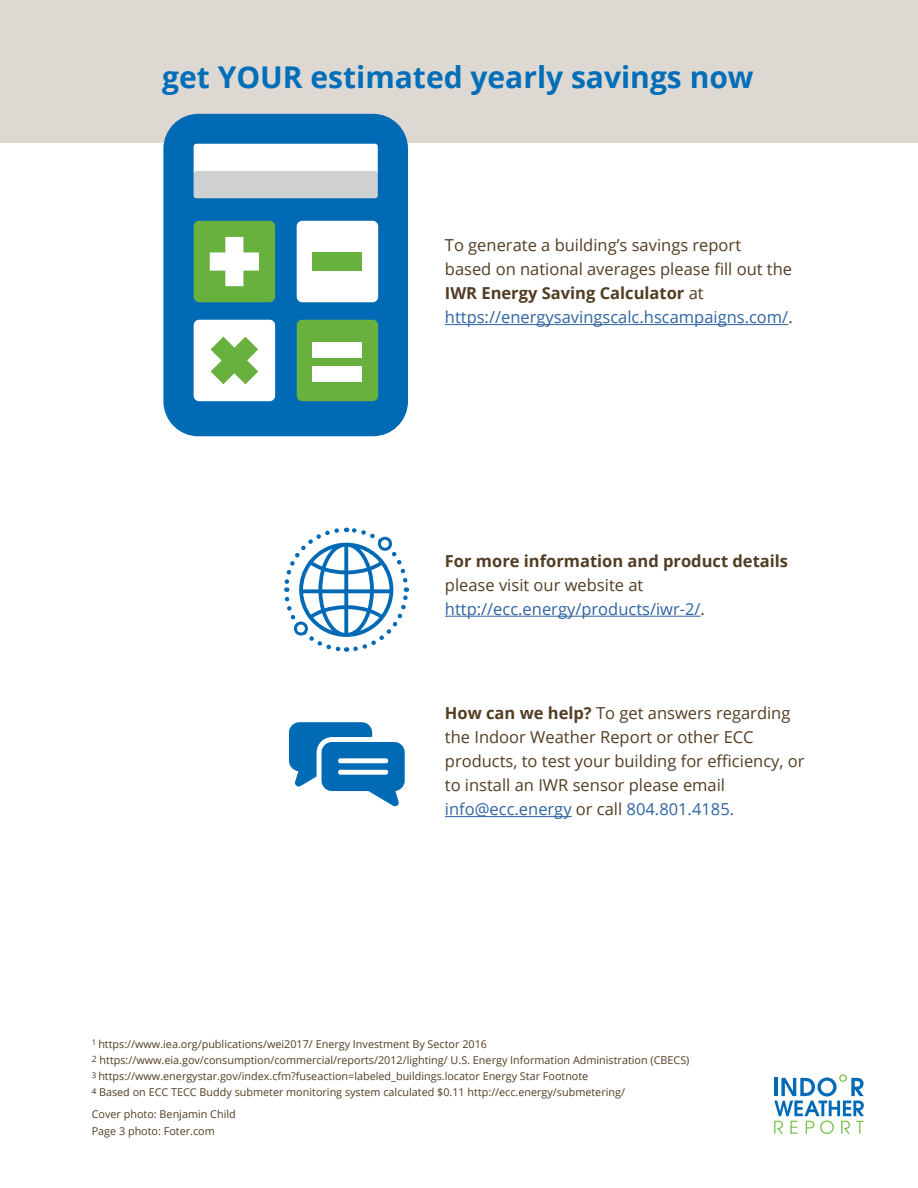
<style>
.page{position:relative;width:918px;height:1188px;background:#fff}
.page>*{position:absolute;margin:0;border:0;box-sizing:border-box;transform-origin:0 0}
.t1{font:700 30px "Open Sans";color:#006eb8}
.t2{font:16.5px/24px "Open Sans";color:#523d23}
.t3{font:16.5px/24px "Open Sans";color:#2f63a2}
.t4{font:700 16.5px "Open Sans";color:#523d23}
.t5{font:10.8px/16.2px "Open Sans";color:#523d23}
.s1{font-weight:700}
.s2{color:#2f63a2}
.s3{color:#523d23}
</style>
<div class="page">
<svg style="left:774px;top:1078px;width:90px;height:56px"></svg>
<div style="left:839px;top:1074px;width:8px;height:8px;border:1px solid #75c044;border-radius:50%"></div>
<hr style="left:445px;top:324px;width:343px;height:1px;background:#2f63a2">
<hr style="left:445px;top:616px;width:256px;height:1px;background:#2f63a2">
<hr style="left:445px;top:816px;width:127px;height:1px;background:#2f63a2">
<div style="left:0;top:0;width:918px;height:143px;background:#ded8d2"></div>
<svg style="left:289px;top:722px;width:116px;height:85px"></svg>
<div style="left:163px;top:114px;width:245px;height:322px;background:#006ab5;border-radius:35px"></div>
<div style="left:194px;top:144px;width:184px;height:54px;background:#fff;border-radius:3px"></div>
<div style="left:297px;top:221px;width:81px;height:81px;background:#fff;border-radius:6px"></div>
<div style="left:194px;top:221px;width:81px;height:81px;background:#68b13e;border-radius:6px"></div>
<svg style="left:210px;top:237px;width:49px;height:49px"></svg>
<div style="left:313px;top:252px;width:49px;height:19px;background:#68b13e"></div>
<div style="left:194px;top:320px;width:81px;height:81px;background:#fff;border-radius:6px"></div>
<svg style="left:211px;top:337px;width:47px;height:47px"></svg>
<div style="left:297px;top:320px;width:81px;height:81px;background:#68b13e;border-radius:6px"></div>
<div style="left:313px;top:366px;width:49px;height:16px;background:#fff"></div>
<div style="left:313px;top:342px;width:49px;height:16px;background:#fff"></div>
<div style="left:194px;top:171px;width:184px;height:27px;background:#ced0d1;border-radius:3px"></div>
<svg style="left:284px;top:527px;width:126px;height:125px"></svg>
<div style="left:379px;top:538px;width:12px;height:11px;background:#fff;border-radius:50%"></div>
<div style="left:378px;top:537px;width:14px;height:14px;border:3px solid #006ab6;border-radius:50%"></div>
<div style="left:295px;top:623px;width:11px;height:11px;background:#fff;border-radius:50%"></div>
<div style="left:294px;top:622px;width:14px;height:14px;border:3px solid #006ab6;border-radius:50%"></div>
<h1 class="t1" style="left:162px;top:56px;width:593px">get YOUR estimated yearly savings now</h1>
<h2 class="t2" style="left:445px;top:233px;width:349px">To generate a building’s savings report<br>based on national averages please fill out the <span class="s1">IWR Energy Saving Calculator</span> at <span class="s2">https://energysavingscalc.hscampaigns.com/</span>.</h2>
<h2 class="t4" style="left:445px;top:549px;width:345px">For more information and product details</h2>
<h2 class="t3" style="left:445px;top:573px;width:262px"><span class="s3">please visit our website at </span>http://ecc.energy/products/iwr-2/<span class="s3">.</span></h2>
<h2 class="t2" style="left:445px;top:701px;width:361px"><span class="s1">How can we help?</span> To get answers regarding the Indoor Weather Report or other ECC products, to test your building for efficiency, or to install an IWR sensor please email <span class="s2">info@ecc.energy</span> or call <span class="s2">804.801.4185.</span></h2>
<p class="t5" style="left:92px;top:1035px;width:599px"><sup>1</sup> https://www.iea.org/publications/wei2017/ Energy Investment By Sector 2016<br><sup>2</sup> https://www.eia.gov/consumption/commercial/reports/2012/lighting/ U.S. Energy Information Administration (CBECS)<br><sup>3</sup> https://www.energystar.gov/index.cfm?fuseaction=labeled_buildings.locator Energy Star Footnote<br><sup>4</sup> Based on ECC TECC Buddy submeter monitoring system calculated $0.11 http://ecc.energy/submetering/</p>
<p class="t5" style="left:92px;top:1106px;width:145px">Cover photo: Benjamin Child<br>Page 3 photo: Foter.com</p>
</div>
